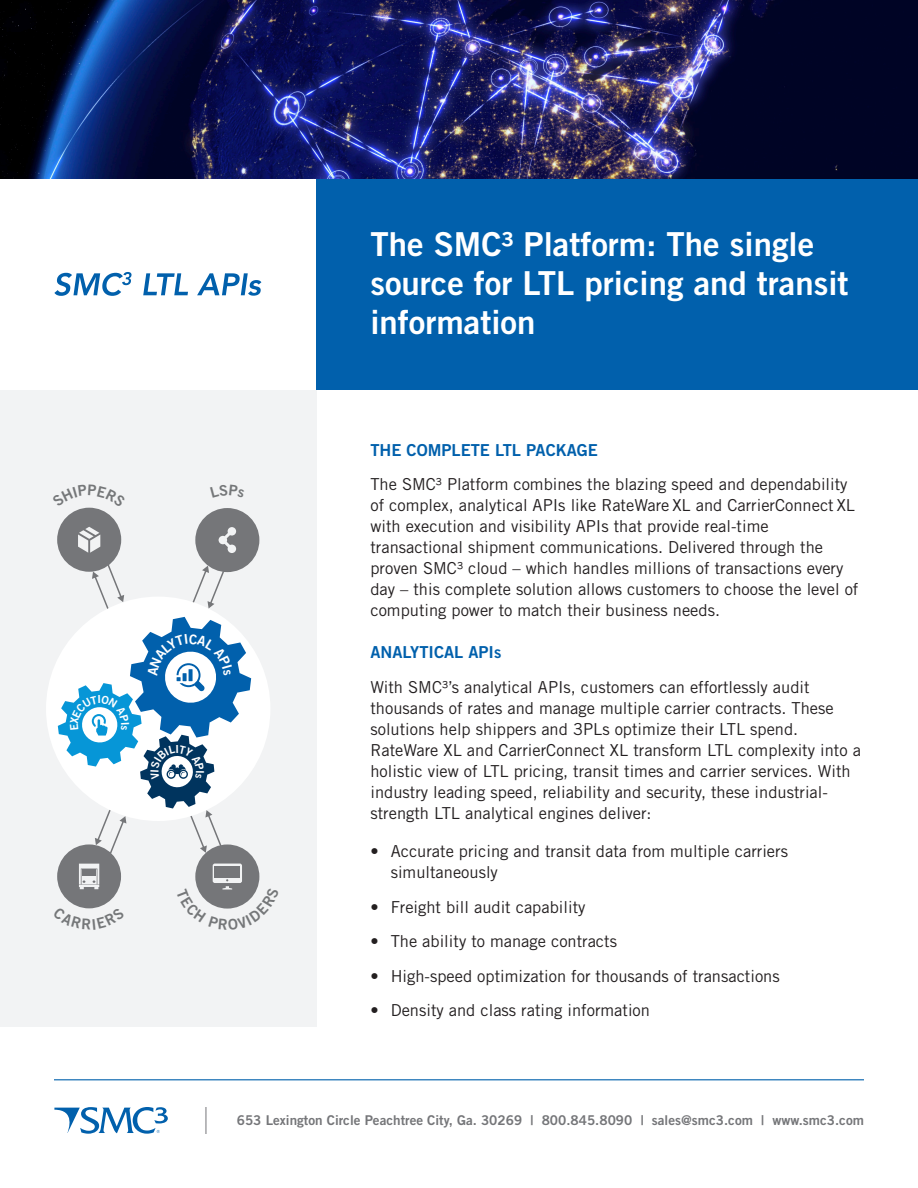
<style>
.page{position:relative;width:918px;height:1188px;background:#fff}
.page>*{position:absolute;margin:0;border:0;box-sizing:border-box;transform-origin:0 0}
.t1{font:33px/39px "Trade Gothic LT Std Bd 2";color:#fff}
.t2{font:16.5px/21px "Trade Gothic LT Std";color:#231f20}
.t3{font:16.5px "Trade Gothic LT Std Bd 2";color:#0160ac}
.t4{font:13.5px "Trade Gothic LT Std Bd 2";color:#757679}
</style>
<div class="page">
<div style="left:316px;top:178px;width:602px;height:212px;background:#0160ac"></div>
<img style="left:0;top:0;width:918px;height:178px">
<svg style="left:54px;top:272px;width:78px;height:24px"></svg>
<svg style="left:143px;top:273px;width:45px;height:22px"></svg>
<svg style="left:197px;top:273px;width:64px;height:23px"></svg>
<div style="left:0;top:390px;width:316px;height:636px;background:#f2f3f4"></div>
<svg style="left:54px;top:1107px;width:114px;height:27px"></svg>
<hr style="left:54px;top:1079px;width:810px;height:1px;background:#0160ac">
<svg style="left:206px;top:1107px;width:1px;height:27px"></svg>
<svg style="left:52px;top:507px;width:218px;height:402px"></svg>
<p class="t1" style="left:370px;top:224px;width:480px">The SMC³ Platform: The single source for LTL pricing and transit information</p>
<p class="t3" style="left:370px;top:440px;width:229px">THE COMPLETE LTL PACKAGE</p>
<p class="t2" style="left:370px;top:474px;width:490px">The SMC³ Platform combines the blazing speed and dependability of complex, analytical APIs like RateWare XL and CarrierConnect XL with execution and visibility APIs that provide real-time transactional shipment communications. Delivered through the proven SMC³ cloud – which handles millions of transactions every day – this complete solution allows customers to choose the level of computing power to match their business needs.</p>
<p class="t3" style="left:370px;top:642px;width:132px">ANALYTICAL APIs</p>
<p class="t2" style="left:370px;top:676px;width:492px">With SMC³’s analytical APIs, customers can effortlessly audit thousands of rates and manage multiple carrier contracts. These solutions help shippers and 3PLs optimize their LTL spend.<br>RateWare XL and CarrierConnect XL transform LTL complexity into a holistic view of LTL pricing, transit times and carrier services. With industry leading speed, reliability and security, these industrial&shy;strength LTL analytical engines deliver:</p>
<p class="t2" style="left:391px;top:840px;width:399px;text-indent:-20px">• Accurate pricing and transit data from multiple carriers simultaneously</p>
<p class="t2" style="left:370px;top:896px;width:217px">• Freight bill audit capability</p>
<p class="t2" style="left:370px;top:930px;width:248px">• The ability to manage contracts</p>
<p class="t2" style="left:370px;top:965px;width:411px">• High-speed optimization for thousands of transactions</p>
<p class="t2" style="left:370px;top:999px;width:281px">• Density and class rating information</p>
<p class="t4" style="left:237px;top:1112px;width:629px">653 Lexington Circle Peachtree City, Ga. 30269 | 800.845.8090 | sales@smc3.com | www.smc3.com</p>
</div>
